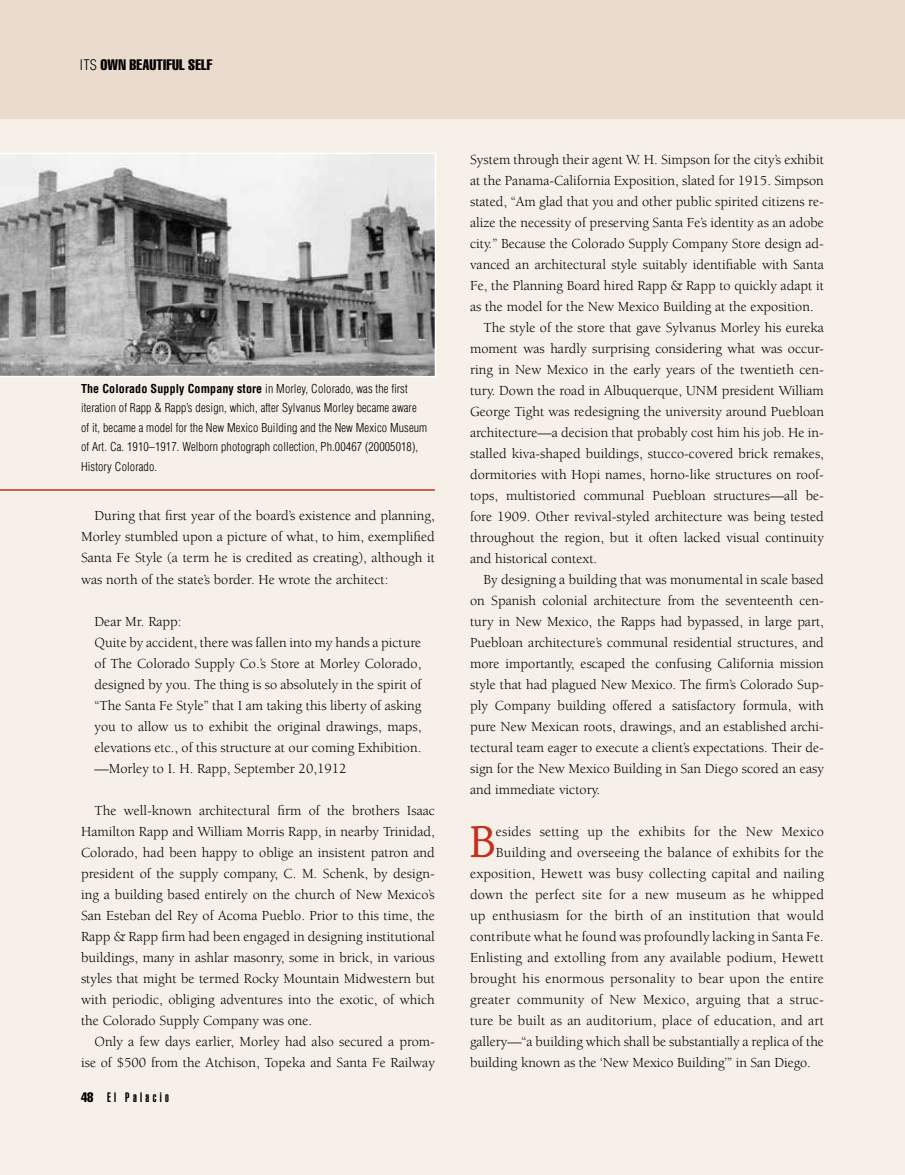
<style>
.page{position:relative;width:905px;height:1175px;background:#fff}
.page>*{position:absolute;margin:0;border:0;box-sizing:border-box;transform-origin:0 0}
.t1{font:44.7px "Goudy Bookletter 1911";color:#c3301b}
.t2{font:extra-condensed 15px "Helvetica";letter-spacing:.01em;color:#000}
.t3{font:14.25px/21px "Berkeley";color:#000;text-align:justify}
.t4{font:900 extra-condensed 13.5px "Helvetica";letter-spacing:.25em;color:#000}
.t5{font:300 condensed 12px/19.5px "Helvetica";letter-spacing:.01em;color:#000}
.s1{font-weight:300;font-stretch:condensed;font-size:14.25px}
.s2{font-weight:700}
.s3{font-weight:400}
</style>
<div class="page">
<div style="left:0;top:0;width:904px;height:1174px;background:#f6f0e9"></div>
<div style="left:0;top:0;width:904px;height:118px;background:#ebdbcd"></div>
<svg style="left:0;top:153px;width:436px;height:224px"></svg>
<hr style="left:0;top:489px;width:435px;height:2px;background:#c3301b">
<p class="t2" style="left:80px;top:55px;width:134px"><span class="s1">ITS</span> OWN BEAUTIFUL SELF</p>
<p class="t5" style="left:81px;top:378px;width:348px"><span class="s2">The Colorado Supply Company store</span> in Morley, Colorado, was the first iteration of Rapp &amp; Rapp’s design, which, after Sylvanus Morley became aware of it, became a model for the New Mexico Building and the New Mexico Museum of Art. Ca. 1910–1917. Welborn photograph collection, Ph.00467 (20005018), History Colorado.</p>
<p class="t3" style="left:81px;top:506px;width:355px;text-indent:13px">During that first year of the board’s existence and planning, Morley stumbled upon a picture of what, to him, exemplified Santa Fe Style (a term he is credited as creating), although it was north of the state’s border. He wrote the architect:</p>
<p class="t3" style="left:94px;top:611px;width:328px;text-align:left">Dear Mr. Rapp:<br>Quite by accident, there was fallen into my hands a picture of The Colorado Supply Co.’s Store at Morley Colorado, designed by you. The thing is so absolutely in the spirit of “The Santa Fe Style” that I am taking this liberty of asking you to allow us to exhibit the original drawings, maps, elevations etc., of this structure at our coming Exhibition. —Morley to I. H. Rapp, September 20,1912</p>
<p class="t3" style="left:81px;top:800px;width:355px;text-indent:13px">The well-known architectural firm of the brothers Isaac Hamilton Rapp and William Morris Rapp, in nearby Trinidad, Colorado, had been happy to oblige an insistent patron and president of the supply company, C. M. Schenk, by design&shy;ing a building based entirely on the church of New Mexico’s San Esteban del Rey of Acoma Pueblo. Prior to this time, the Rapp &amp; Rapp firm had been engaged in designing institutional buildings, many in ashlar masonry, some in brick, in various styles that might be termed Rocky Mountain Midwestern but with periodic, obliging adventures into the exotic, of which the Colorado Supply Company was one.</p>
<p class="t3" style="left:81px;top:1031px;width:355px;text-align:right">Only a few days earlier, Morley had also secured a prom&shy;ise of $500 from the Atchison, Topeka and Santa Fe Railway</p>
<p class="t4" style="left:81px;top:1089px;width:89px"><span class="s3">48</span> El Palacio</p>
<p class="t3" style="left:470px;top:149px;width:355px">System through their agent W. H. Simpson for the city’s exhibit</p>
<p class="t3" style="left:470px;top:170px;width:355px">at the Panama-California Exposition, slated for 1915. Simpson</p>
<p class="t3" style="left:470px;top:191px;width:355px">stated, “Am glad that you and other public spirited citizens re-</p>
<p class="t3" style="left:470px;top:212px;width:355px">alize the necessity of preserving Santa Fe’s identity as an adobe</p>
<p class="t3" style="left:470px;top:233px;width:355px">city.” Because the Colorado Supply Company Store design ad-</p>
<p class="t3" style="left:470px;top:254px;width:355px">vanced an architectural style suitably identifiable with Santa</p>
<p class="t3" style="left:470px;top:275px;width:355px">Fe, the Planning Board hired Rapp &amp; Rapp to quickly adapt it</p>
<p class="t3" style="left:470px;top:296px;width:345px">as the model for the New Mexico Building at the exposition.</p>
<p class="t3" style="left:483px;top:317px;width:342px">The style of the store that gave Sylvanus Morley his eureka</p>
<p class="t3" style="left:470px;top:338px;width:355px">moment was hardly surprising considering what was occur-</p>
<p class="t3" style="left:470px;top:359px;width:355px">ring in New Mexico in the early years of the twentieth cen-</p>
<p class="t3" style="left:470px;top:380px;width:355px">tury. Down the road in Albuquerque, UNM president William</p>
<p class="t3" style="left:470px;top:401px;width:355px">George Tight was redesigning the university around Puebloan</p>
<p class="t3" style="left:470px;top:422px;width:355px">architecture—a decision that probably cost him his job. He in-</p>
<p class="t3" style="left:470px;top:443px;width:355px">stalled kiva-shaped buildings, stucco-covered brick remakes,</p>
<p class="t3" style="left:470px;top:464px;width:355px">dormitories with Hopi names, horno-like structures on roof-</p>
<p class="t3" style="left:470px;top:485px;width:355px">tops, multistoried communal Puebloan structures—all be-</p>
<p class="t3" style="left:470px;top:506px;width:355px">fore 1909. Other revival-styled architecture was being tested</p>
<p class="t3" style="left:470px;top:527px;width:355px">throughout the region, but it often lacked visual continuity</p>
<p class="t3" style="left:470px;top:548px;width:129px">and historical context.</p>
<p class="t3" style="left:483px;top:569px;width:342px">By designing a building that was monumental in scale based</p>
<p class="t3" style="left:470px;top:590px;width:355px">on Spanish colonial architecture from the seventeenth cen-</p>
<p class="t3" style="left:470px;top:611px;width:355px">tury in New Mexico, the Rapps had bypassed, in large part,</p>
<p class="t3" style="left:470px;top:632px;width:355px">Puebloan architecture’s communal residential structures, and</p>
<p class="t3" style="left:470px;top:653px;width:355px">more importantly, escaped the confusing California mission</p>
<p class="t3" style="left:470px;top:674px;width:355px">style that had plagued New Mexico. The firm’s Colorado Sup-</p>
<p class="t3" style="left:470px;top:695px;width:355px">ply Company building offered a satisfactory formula, with</p>
<p class="t3" style="left:470px;top:716px;width:355px">pure New Mexican roots, drawings, and an established archi-</p>
<p class="t3" style="left:470px;top:737px;width:355px">tectural team eager to execute a client’s expectations. Their de-</p>
<p class="t3" style="left:470px;top:758px;width:355px">sign for the New Mexico Building in San Diego scored an easy</p>
<p class="t3" style="left:470px;top:779px;width:132px">and immediate victory.</p>
<h1 class="t1" style="left:470px;top:814px;width:27px">B</h1>
<p class="t3" style="left:496px;top:821px;width:329px">esides setting up the exhibits for the New Mexico</p>
<p class="t3" style="left:496px;top:842px;width:329px">Building and overseeing the balance of exhibits for the</p>
<p class="t3" style="left:470px;top:863px;width:355px">exposition, Hewett was busy collecting capital and nailing</p>
<p class="t3" style="left:470px;top:884px;width:355px">down the perfect site for a new museum as he whipped</p>
<p class="t3" style="left:470px;top:905px;width:355px">up enthusiasm for the birth of an institution that would</p>
<p class="t3" style="left:470px;top:926px;width:355px">contribute what he found was profoundly lacking in Santa Fe.</p>
<p class="t3" style="left:470px;top:947px;width:355px">Enlisting and extolling from any available podium, Hewett</p>
<p class="t3" style="left:470px;top:968px;width:355px">brought his enormous personality to bear upon the entire</p>
<p class="t3" style="left:470px;top:989px;width:355px">greater community of New Mexico, arguing that a struc-</p>
<p class="t3" style="left:470px;top:1010px;width:355px">ture be built as an auditorium, place of education, and art</p>
<p class="t3" style="left:470px;top:1031px;width:355px">gallery—“a building which shall be substantially a replica of the</p>
<p class="t3" style="left:470px;top:1052px;width:342px">building known as the ‘New Mexico Building’” in San Diego.</p>
</div>
